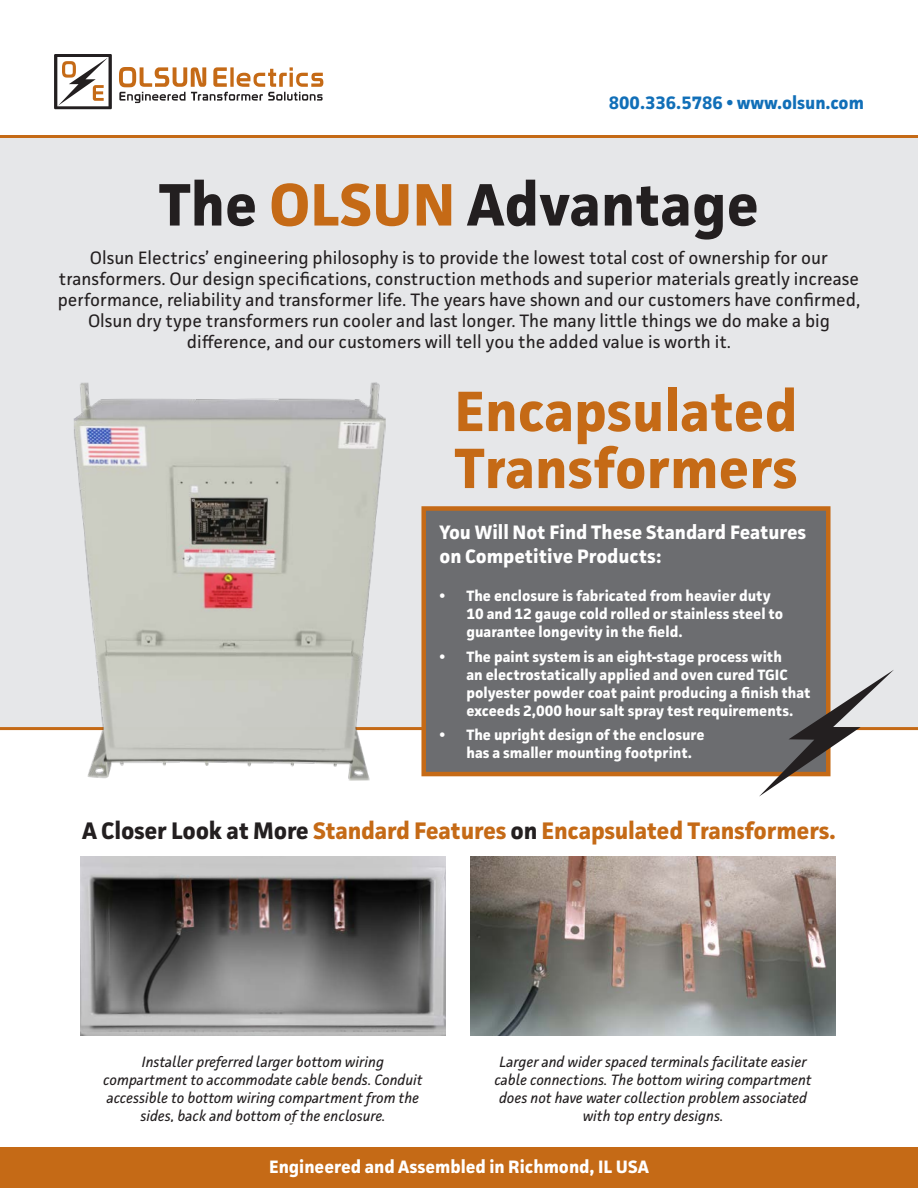
<style>
.page{position:relative;width:918px;height:1188px;background:#fff}
.page>*{position:absolute;margin:0;border:0;box-sizing:border-box;transform-origin:0 0}
.t1{font:700 60px "Facit";color:#231f20}
.t2{font:700 57px/57px "Facit";color:#c56a16}
.t3{font:700 24px "Facit";letter-spacing:-.01em;color:#c56a16}
.t4{font:700 19.5px/23.4px "Facit";color:#fff}
.t5{font:18px/21px "Facit";color:#231f20;text-align:center}
.t6{font:700 18px "Facit";color:#fff}
.t7{font:700 18px "Facit";color:#116fb8}
.t8{font:700 15px/18px "Facit";color:#fff}
.t9{font:italic 15px/18px "Facit";color:#231f20;text-align:center}
.s1{color:#c56a16}
.s2{color:#231f20}
</style>
<div class="page">
<div style="left:0;top:135px;width:918px;height:595px;background:#e6e7e9"></div>
<svg style="left:119px;top:67px;width:204px;height:36px"></svg>
<svg style="left:54px;top:54px;width:58px;height:55px"></svg>
<div style="left:0;top:1148px;width:918px;height:40px;background:#c56a16"></div>
<svg style="left:419px;top:504px;width:414px;height:273px;background:#736f6e"></svg>
<img style="left:73px;top:380px;width:316px;height:401px">
<svg style="left:759px;top:670px;width:135px;height:127px"></svg>
<img style="left:81px;top:857px;width:364px;height:178px">
<img style="left:471px;top:857px;width:364px;height:178px">
<p class="t7" style="left:609px;top:92px;width:257px">800.336.5786 • www.olsun.com</p>
<h1 class="t1" style="left:159px;top:167px;width:602px">The <span class="s1">OLSUN</span> Advantage</h1>
<p class="t5" style="left:58px;top:247px;width:804px">Olsun Electrics’ engineering philosophy is to provide the lowest total cost of ownership for our transformers. Our design specifications, construction methods and superior materials greatly increase performance, reliability and transformer life. The years have shown and our customers have confirmed, Olsun dry type transformers run cooler and last longer. The many little things we do make a big difference, and our customers will tell you the added value is worth it.</p>
<h2 class="t2" style="left:454px;top:382px;width:345px">Encapsulated<br>Transformers</h2>
<p class="t4" style="left:439px;top:520px;width:368px">You Will Not Find These Standard Features on Competitive Products:</p>
<p class="t8" style="left:466px;top:586px;width:318px;text-indent:-27px">• The enclosure is fabricated from heavier duty<br>10 and 12 gauge cold rolled or stainless steel to guarantee longevity in the field.</p>
<p class="t8" style="left:466px;top:647px;width:346px;text-indent:-27px">• The paint system is an eight-stage process with<br>an electrostatically applied and oven cured TGIC polyester powder coat paint producing a finish that exceeds 2,000 hour salt spray test requirements.</p>
<p class="t8" style="left:466px;top:726px;width:240px;text-indent:-27px">• The upright design of the enclosure has a smaller mounting footprint.</p>
<h3 class="t3" style="left:82px;top:816px;width:755px"><span class="s2">A Closer Look at More</span> Standard Features <span class="s2">on</span> Encapsulated Transformers.</h3>
<p class="t9" style="left:103px;top:1053px;width:321px">Installer preferred larger bottom wiring compartment to accommodate cable bends. Conduit accessible to bottom wiring compartment from the sides, back and bottom of the enclosure.</p>
<p class="t9" style="left:494px;top:1053px;width:319px">Larger and wider spaced terminals facilitate easier cable connections. The bottom wiring compartment does not have water collection problem associated with top entry designs.</p>
<p class="t6" style="left:269px;top:1156px;width:381px">Engineered and Assembled in Richmond, IL USA</p>
</div>
